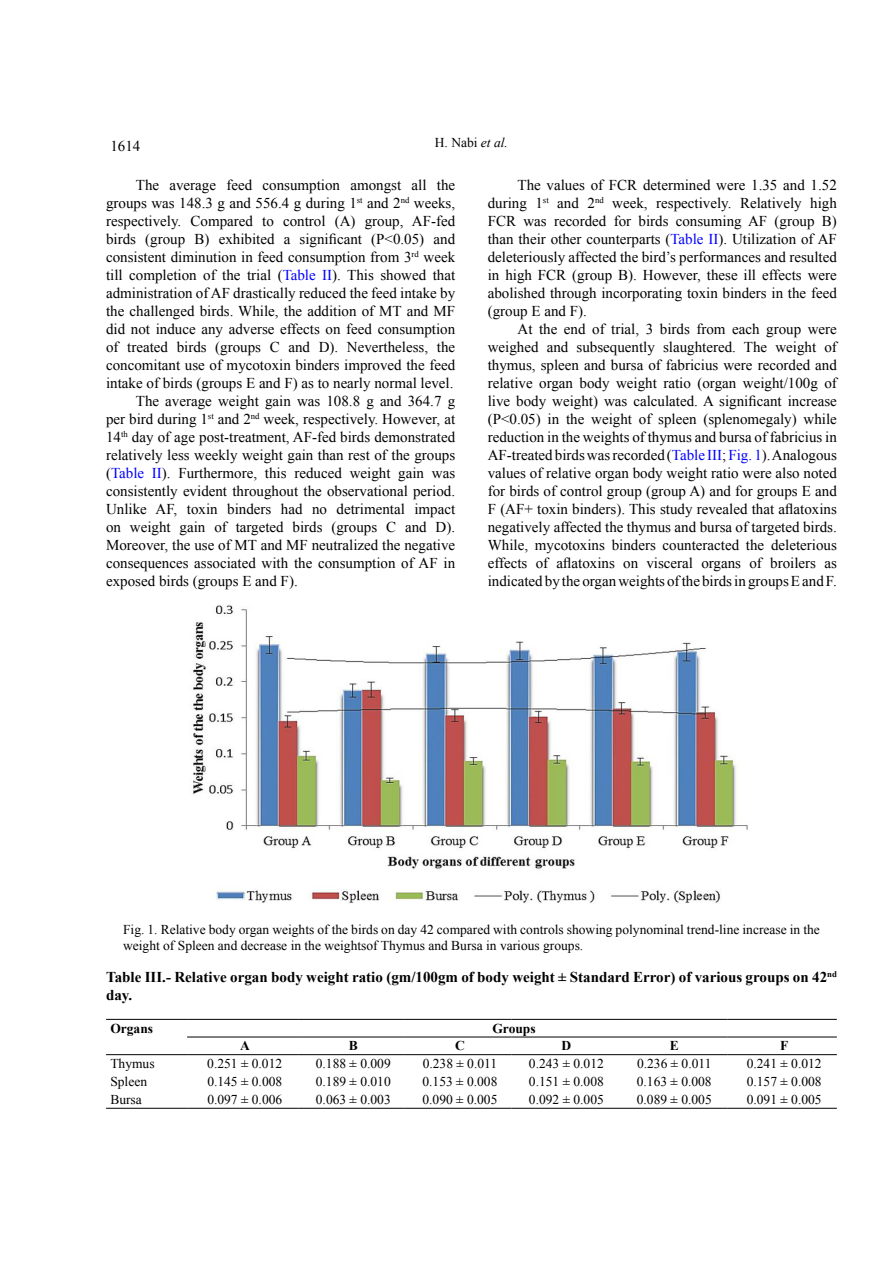
<style>
.page{position:relative;width:893px;height:1263px;background:#fff}
.page>*{position:absolute;margin:0;border:0;box-sizing:border-box;transform-origin:0 0}
.t1{font:15px/18px "Times New Roman";color:#000;text-align:justify}
.t2{font:700 15px/18px "Times New Roman";color:#000}
.t3{font:13.5px/16.2px "Times New Roman";color:#000}
.t4{font:700 13.5px "Times New Roman";color:#000}
.s1{font-style:italic}
.s2{color:#00f}
</style>
<div class="page">
<img style="left:193px;top:605px;width:555px;height:298px">
<hr style="left:106px;top:1108px;width:81px;height:1px;background:#000">
<hr style="left:187px;top:1108px;width:111px;height:1px;background:#000">
<hr style="left:298px;top:1108px;width:106px;height:1px;background:#000">
<hr style="left:404px;top:1108px;width:107px;height:1px;background:#000">
<hr style="left:511px;top:1108px;width:106px;height:1px;background:#000">
<hr style="left:617px;top:1108px;width:110px;height:1px;background:#000">
<hr style="left:727px;top:1108px;width:110px;height:1px;background:#000">
<hr style="left:106px;top:1019px;width:81px;height:1px;background:#000">
<hr style="left:106px;top:1054px;width:81px;height:1px;background:#000">
<hr style="left:187px;top:1019px;width:111px;height:1px;background:#000">
<hr style="left:298px;top:1019px;width:106px;height:1px;background:#000">
<hr style="left:404px;top:1019px;width:107px;height:1px;background:#000">
<hr style="left:511px;top:1019px;width:106px;height:1px;background:#000">
<hr style="left:617px;top:1019px;width:110px;height:1px;background:#000">
<hr style="left:727px;top:1019px;width:110px;height:1px;background:#000">
<hr style="left:187px;top:1037px;width:111px;height:1px;background:#000">
<hr style="left:298px;top:1037px;width:106px;height:1px;background:#000">
<hr style="left:404px;top:1037px;width:107px;height:1px;background:#000">
<hr style="left:511px;top:1037px;width:106px;height:1px;background:#000">
<hr style="left:617px;top:1037px;width:110px;height:1px;background:#000">
<hr style="left:727px;top:1037px;width:110px;height:1px;background:#000">
<hr style="left:187px;top:1054px;width:111px;height:1px;background:#000">
<hr style="left:298px;top:1054px;width:106px;height:1px;background:#000">
<hr style="left:404px;top:1054px;width:107px;height:1px;background:#000">
<hr style="left:511px;top:1054px;width:106px;height:1px;background:#000">
<hr style="left:617px;top:1054px;width:110px;height:1px;background:#000">
<hr style="left:727px;top:1054px;width:110px;height:1px;background:#000">
<p class="t3" style="left:435px;top:134px;width:75px">H. Nabi <span class="s1">et al.</span></p>
<p class="t1" style="left:110px;top:137px;width:31px">1614</p>
<p class="t1" style="left:136px;top:176px;width:321px">The average feed consumption amongst all the</p>
<p class="t1" style="left:106px;top:194px;width:351px">groups was 148.3 g and 556.4 g during 1<sup>st</sup> and 2<sup>nd</sup> weeks,</p>
<p class="t1" style="left:106px;top:212px;width:351px">respectively. Compared to control (A) group, AF-fed</p>
<p class="t1" style="left:106px;top:230px;width:351px">birds (group B) exhibited a significant (P&lt;0.05) and</p>
<p class="t1" style="left:106px;top:248px;width:351px">consistent diminution in feed consumption from 3<sup>rd</sup> week</p>
<p class="t1" style="left:106px;top:266px;width:351px">till completion of the trial (<span class="s2">Table II</span>). This showed that</p>
<p class="t1" style="left:106px;top:284px;width:351px">administration of AF drastically reduced the feed intake by</p>
<p class="t1" style="left:106px;top:302px;width:351px">the challenged birds. While, the addition of MT and MF</p>
<p class="t1" style="left:106px;top:320px;width:351px">did not induce any adverse effects on feed consumption</p>
<p class="t1" style="left:106px;top:338px;width:351px">of treated birds (groups C and D). Nevertheless, the</p>
<p class="t1" style="left:106px;top:356px;width:351px">concomitant use of mycotoxin binders improved the feed</p>
<p class="t1" style="left:106px;top:374px;width:349px">intake of birds (groups E and F) as to nearly normal level.</p>
<p class="t1" style="left:136px;top:392px;width:321px">The average weight gain was 108.8 g and 364.7 g</p>
<p class="t1" style="left:106px;top:410px;width:351px">per bird during 1<sup>st</sup> and 2<sup>nd</sup> week, respectively. However, at</p>
<p class="t1" style="left:106px;top:428px;width:351px">14<sup>th</sup> day of age post-treatment, AF-fed birds demonstrated</p>
<p class="t1" style="left:106px;top:446px;width:351px">relatively less weekly weight gain than rest of the groups</p>
<p class="t1" style="left:106px;top:464px;width:351px">(<span class="s2">Table II</span>). Furthermore, this reduced weight gain was</p>
<p class="t1" style="left:106px;top:482px;width:351px">consistently evident throughout the observational period.</p>
<p class="t1" style="left:106px;top:500px;width:351px">Unlike AF, toxin binders had no detrimental impact</p>
<p class="t1" style="left:106px;top:518px;width:351px">on weight gain of targeted birds (groups C and D).</p>
<p class="t1" style="left:106px;top:536px;width:351px">Moreover, the use of MT and MF neutralized the negative</p>
<p class="t1" style="left:106px;top:554px;width:351px">consequences associated with the consumption of AF in</p>
<p class="t1" style="left:106px;top:572px;width:193px">exposed birds (groups E and F).</p>
<p class="t1" style="left:488px;top:176px;width:351px;text-indent:30px">The values of FCR determined were 1.35 and 1.52 during 1<sup>st</sup> and 2<sup>nd</sup> week, respectively. Relatively high FCR was recorded for birds consuming AF (group B) than their other counterparts (<span class="s2">Table II</span>). Utilization of AF deleteriously affected the bird’s performances and resulted in high FCR (group B). However, these ill effects were abolished through incorporating toxin binders in the feed (group E and F).</p>
<p class="t1" style="left:488px;top:320px;width:351px;text-indent:30px">At the end of trial, 3 birds from each group were weighed and subsequently slaughtered. The weight of thymus, spleen and bursa of fabricius were recorded and relative organ body weight ratio (organ weight/100g of live body weight) was calculated. A significant increase (P&lt;0.05) in the weight of spleen (splenomegaly) while reduction in the weights of thymus and bursa of fabricius in AF-treated birds was recorded (<span class="s2">Table III</span>; <span class="s2">Fig. 1</span>). Analogous values of relative organ body weight ratio were also noted for birds of control group (group A) and for groups E and F (AF+ toxin binders). This study revealed that aflatoxins negatively affected the thymus and bursa of targeted birds.<br>While, mycotoxins binders counteracted the deleterious effects of aflatoxins on visceral organs of broilers as indicated by the organ weights of the birds in groups E and F.</p>
<p class="t3" style="left:123px;top:921px;width:698px">Fig. 1. Relative body organ weights of the birds on day 42 compared with controls showing polynominal trend-line increase in the weight of Spleen and decrease in the weightsof Thymus and Bursa in various groups.</p>
<p class="t2" style="left:106px;top:968px;width:732px">Table III.- Relative organ body weight ratio (gm/100gm of body weight ± Standard Error) of various groups on 42<sup>nd </sup>day.</p>
<p class="t4" style="left:110px;top:1019px;width:44px">Organs</p>
<p class="t4" style="left:492px;top:1019px;width:45px">Groups</p>
<p class="t4" style="left:240px;top:1036px;width:11px">A</p>
<p class="t4" style="left:349px;top:1036px;width:11px">B</p>
<p class="t4" style="left:455px;top:1036px;width:11px">C</p>
<p class="t4" style="left:561px;top:1036px;width:11px">D</p>
<p class="t4" style="left:670px;top:1036px;width:11px">E</p>
<p class="t4" style="left:780px;top:1036px;width:10px">F</p>
<p class="t3" style="left:110px;top:1055px;width:46px">Thymus</p>
<p class="t3" style="left:207px;top:1055px;width:76px">0.251 ± 0.012</p>
<p class="t3" style="left:316px;top:1055px;width:76px">0.188 ± 0.009</p>
<p class="t3" style="left:423px;top:1055px;width:76px">0.238 ± 0.011</p>
<p class="t3" style="left:529px;top:1055px;width:76px">0.243 ± 0.012</p>
<p class="t3" style="left:637px;top:1055px;width:76px">0.236 ± 0.011</p>
<p class="t3" style="left:747px;top:1055px;width:76px">0.241 ± 0.012</p>
<p class="t3" style="left:110px;top:1073px;width:38px">Spleen</p>
<p class="t3" style="left:207px;top:1073px;width:76px">0.145 ± 0.008</p>
<p class="t3" style="left:316px;top:1073px;width:76px">0.189 ± 0.010</p>
<p class="t3" style="left:422px;top:1073px;width:76px">0.153 ± 0.008</p>
<p class="t3" style="left:529px;top:1073px;width:76px">0.151 ± 0.008</p>
<p class="t3" style="left:637px;top:1073px;width:76px">0.163 ± 0.008</p>
<p class="t3" style="left:747px;top:1073px;width:76px">0.157 ± 0.008</p>
<p class="t3" style="left:110px;top:1091px;width:33px">Bursa</p>
<p class="t3" style="left:207px;top:1091px;width:76px">0.097 ± 0.006</p>
<p class="t3" style="left:316px;top:1091px;width:76px">0.063 ± 0.003</p>
<p class="t3" style="left:422px;top:1091px;width:76px">0.090 ± 0.005</p>
<p class="t3" style="left:529px;top:1091px;width:76px">0.092 ± 0.005</p>
<p class="t3" style="left:637px;top:1091px;width:76px">0.089 ± 0.005</p>
<p class="t3" style="left:747px;top:1091px;width:76px">0.091 ± 0.005</p>
</div>
